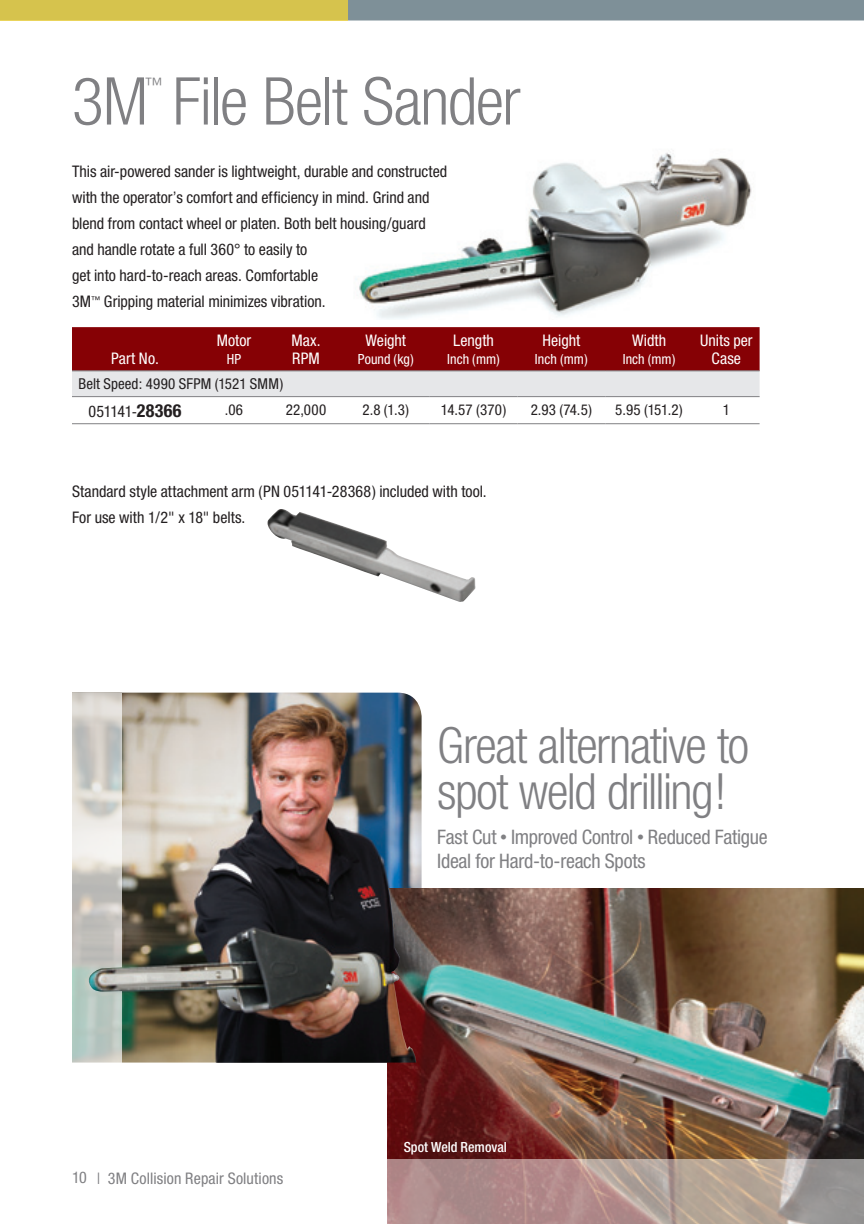
<style>
.page{position:relative;width:864px;height:1224px;background:#fff}
.page>*{position:absolute;margin:0;border:0;box-sizing:border-box;transform-origin:0 0}
.Page_Head{font:300 condensed 66px "Helvetica Neue";letter-spacing:-.025em;color:#808083}
.Page_Head-2{font:300 condensed 50px/46px "Helvetica Neue";letter-spacing:-.03em;color:#808083}
.Body_Copy{font:condensed 20px "Helvetica Neue";letter-spacing:-.01em;color:#808083}
.Page_Head-3{font:300 18.6px "Helvetica Neue";color:#808083}
.Body_Copy-2{font:condensed 16px/26px "Helvetica Neue";color:#231f20}
.Table_header{font:condensed 16px/18px "Helvetica Neue";letter-spacing:.005em;color:#fff}
.t1{font:condensed 16px "Helvetica Neue";letter-spacing:.01em;color:#808083}
.Table_Body{font:condensed 16px "Helvetica Neue";letter-spacing:-.03em;color:#231f20}
.Table_Body-2{font:condensed 15px "Helvetica Neue";letter-spacing:.005em;color:#231f20}
.Table_header-2{font:condensed 14px "Helvetica Neue";letter-spacing:.005em;color:#fff}
.Photo_captions{font:500 condensed 14px "Helvetica Neue";color:#fff}
.s1{font-weight:300;font-stretch:normal}
.s2{font-size:15px}
.s3{font-weight:700;font-size:18px}
.s4{font-size:14px}
.s5{font-weight:300}
</style>
<div class="page">
<img style="left:267px;top:509px;width:209px;height:93px">
<img style="left:355px;top:152px;width:397px;height:167px">
<svg style="left:72px;top:327px;width:688px;height:69px;background:#a85457"></svg>
<hr style="left:72px;top:371px;width:126px;height:1px;background:#808083">
<hr style="left:198px;top:371px;width:72px;height:1px;background:#808083">
<hr style="left:270px;top:371px;width:72px;height:1px;background:#808083">
<hr style="left:342px;top:371px;width:88px;height:1px;background:#808083">
<hr style="left:430px;top:371px;width:88px;height:1px;background:#808083">
<hr style="left:518px;top:371px;width:87px;height:1px;background:#808083">
<hr style="left:605px;top:371px;width:88px;height:1px;background:#808083">
<hr style="left:693px;top:371px;width:67px;height:1px;background:#808083">
<hr style="left:72px;top:396px;width:126px;height:1px;background:#808083">
<hr style="left:198px;top:396px;width:72px;height:1px;background:#808083">
<hr style="left:270px;top:396px;width:72px;height:1px;background:#808083">
<hr style="left:342px;top:396px;width:88px;height:1px;background:#808083">
<hr style="left:430px;top:396px;width:88px;height:1px;background:#808083">
<hr style="left:518px;top:396px;width:87px;height:1px;background:#808083">
<hr style="left:605px;top:396px;width:88px;height:1px;background:#808083">
<hr style="left:693px;top:396px;width:67px;height:1px;background:#808083">
<hr style="left:72px;top:423px;width:126px;height:1px;background:#808083">
<hr style="left:198px;top:423px;width:72px;height:1px;background:#808083">
<hr style="left:270px;top:423px;width:72px;height:1px;background:#808083">
<hr style="left:342px;top:423px;width:88px;height:1px;background:#808083">
<hr style="left:430px;top:423px;width:88px;height:1px;background:#808083">
<hr style="left:518px;top:423px;width:87px;height:1px;background:#808083">
<hr style="left:605px;top:423px;width:88px;height:1px;background:#808083">
<hr style="left:693px;top:423px;width:67px;height:1px;background:#808083">
<img style="left:121px;top:693px;width:301px;height:195px">
<svg style="left:72px;top:693px;width:49px;height:370px;background:#c9cdc7"></svg>
<img style="left:388px;top:888px;width:476px;height:272px">
<svg style="left:388px;top:1160px;width:476px;height:64px;background:#af9792"></svg>
<img style="left:88px;top:704px;width:328px;height:359px">
<div style="left:0;top:0;width:864px;height:21px;background:#7e9098"></div>
<hr style="left:0;top:20px;width:864px;height:1px;background:#fff">
<div style="left:0;top:0;width:348px;height:21px;background:#d6c34d"></div>
<p class="Page_Head" style="left:72px;top:63px;width:450px">3M File Belt Sander</p>
<p class="Page_Head-3" style="left:144px;top:73px;width:20px">™</p>
<p class="Body_Copy-2" style="left:72px;top:158px;width:377px">This air-powered sander is lightweight, durable and constructed with the operator<span class="s1">’</span>s comfort and efficiency in mind. Grind and blend from contact wheel or platen. Both belt housing/guard and handle rotate a full 360° to easily to<br>get into hard-to-reach areas. Comfortable<br>3M<sup>™</sup> Gripping material minimizes vibration.</p>
<p class="Table_header" style="left:111px;top:350px;width:49px">Part No.</p>
<p class="Table_header" style="left:217px;top:332px;width:36px">Motor</p>
<p class="Table_header-2" style="left:227px;top:351px;width:16px">HP</p>
<p class="Table_header" style="left:291px;top:332px;width:31px">Max.<br>RPM</p>
<p class="Table_header" style="left:366px;top:332px;width:42px">Weight</p>
<p class="Table_header-2" style="left:358px;top:351px;width:58px">Pound (kg)</p>
<p class="Table_header" style="left:453px;top:332px;width:42px">Length</p>
<p class="Table_header-2" style="left:447px;top:351px;width:54px">Inch (mm)</p>
<p class="Table_header" style="left:542px;top:332px;width:39px">Height</p>
<p class="Table_header-2" style="left:535px;top:351px;width:54px">Inch (mm)</p>
<p class="Table_header" style="left:632px;top:332px;width:36px">Width</p>
<p class="Table_header-2" style="left:623px;top:351px;width:54px">Inch (mm)</p>
<p class="Table_header" style="left:700px;top:332px;width:54px;text-align:center">Units per<br>Case</p>
<p class="Table_Body-2" style="left:79px;top:375px;width:206px">Belt Speed: 4990 SFPM (1521 SMM)</p>
<p class="Table_Body" style="left:89px;top:402px;width:94px">051141<span class="s2">-</span><span class="s3">28366</span></p>
<p class="Table_Body-2" style="left:225px;top:401px;width:20px">.06</p>
<p class="Table_Body-2" style="left:286px;top:401px;width:42px">22,000</p>
<p class="Table_Body-2" style="left:363px;top:401px;width:48px">2.8 (1.3)</p>
<p class="Table_Body-2" style="left:441px;top:401px;width:67px">14.57 (370)</p>
<p class="Table_Body-2" style="left:531px;top:401px;width:63px">2.93 (74.5)</p>
<p class="Table_Body-2" style="left:615px;top:401px;width:69px">5.95 (151.2)</p>
<p class="Table_Body-2" style="left:723px;top:401px;width:9px">1</p>
<p class="Body_Copy-2" style="left:72px;top:478px;width:416px">Standard style attachment arm (PN 051141-28368) included with tool.<br>For use with 1/2" x 18" belts.</p>
<p class="Page_Head-2" style="left:437px;top:722px;width:314px">Great alternative to spot weld drilling!</p>
<p class="Body_Copy" style="left:437px;top:826px;width:332px">Fast Cut <span class="s4">•</span> Improved Control <span class="s4">•</span> Reduced Fatigue</p>
<p class="Body_Copy" style="left:437px;top:850px;width:210px">Ideal for Hard-to-reach Spots</p>
<p class="t1" style="left:72px;top:1169px;width:213px">10 <span class="s5">I</span> 3M Collision Repair Solutions</p>
<p class="Photo_captions" style="left:404px;top:1138px;width:105px">Spot Weld Removal</p>
</div>
